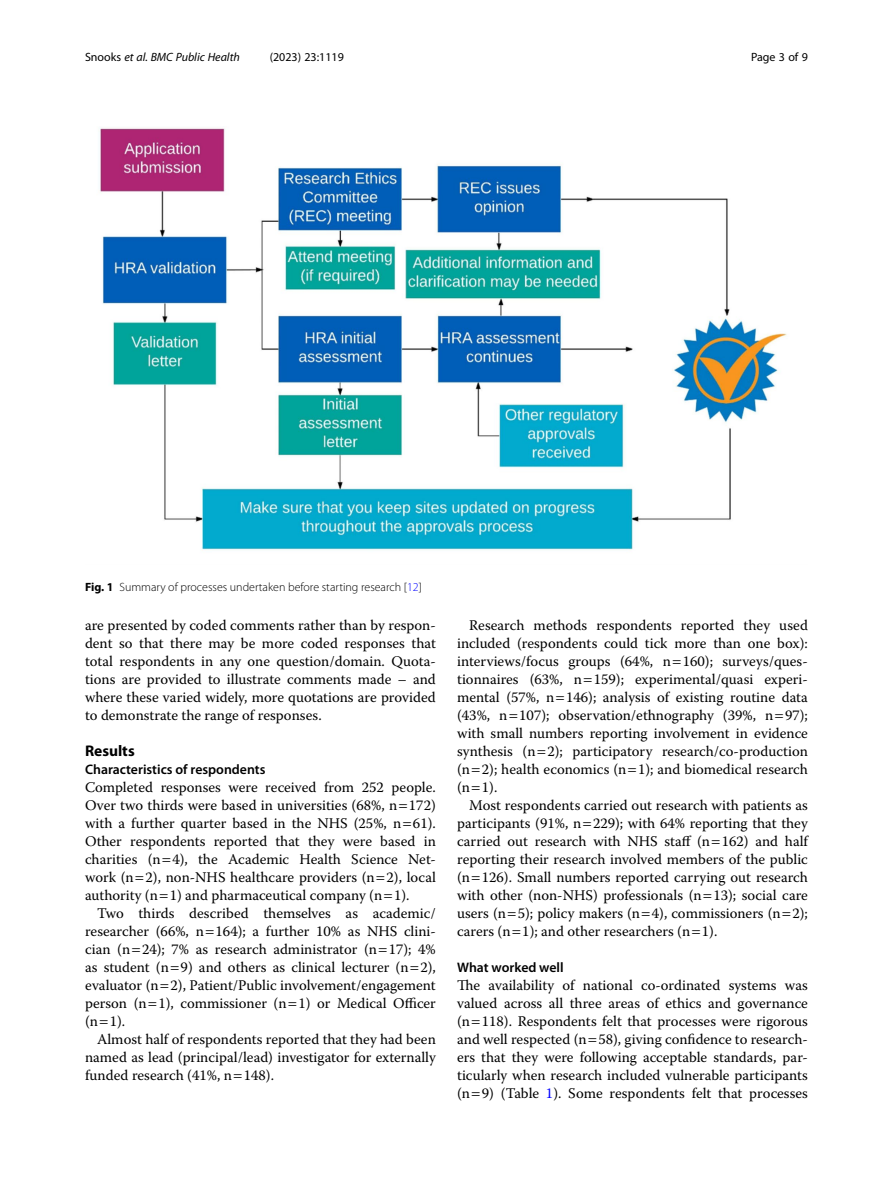
<style>
.page{position:relative;width:893px;height:1191px;background:#fff}
.page>*{position:absolute;margin:0;border:0;box-sizing:border-box;transform-origin:0 0}
.Head_1{font:700 15.45px "Myriad Pro";color:#000}
.Body_Text_Indent{font:14.7px/18px "Warnock Pro";color:#000;text-align:justify}
.Body_Text{font:14.7px/18px "Warnock Pro";color:#000;text-align:justify}
.Head_2_After_1{font:600 13.8px "Myriad Pro";color:#000}
.Head_2{font:600 13.8px "Myriad Pro";color:#000}
.Figure_Caption{font:300 12px "Myriad Pro";color:#000}
.t1{font:italic 12px "Myriad Pro";color:#000}
.t2{font:12px "Myriad Pro";color:#000}
.s1{font-style:normal}
.s2{font-weight:700}
.s3{color:#00f}
</style>
<div class="page">
<img style="left:100px;top:128px;width:687px;height:422px">
<p class="t1" style="left:85px;top:50px;width:156px"><span class="s1">Snooks</span> et al. BMC Public Health</p>
<p class="t2" style="left:270px;top:50px;width:76px">(2023) 23:1119</p>
<p class="t2" style="left:751px;top:50px;width:58px">Page 3 of 9</p>
<p class="Figure_Caption" style="left:85px;top:581px;width:338px"><span class="s2">Fig. 1</span> Summary of processes undertaken before starting research [<span class="s3">12</span>]</p>
<p class="Body_Text_Indent" style="left:85px;top:616px;width:352px">are presented by coded comments rather than by respon&shy;dent so that there may be more coded responses that total respondents in any one question/domain. Quota&shy;tions are provided to illustrate comments made – and where these varied widely, more quotations are provided to demonstrate the range of responses.</p>
<p class="Head_1" style="left:85px;top:741px;width:51px">Results</p>
<p class="Head_2_After_1" style="left:85px;top:761px;width:182px">Characteristics of respondents</p>
<p class="Body_Text" style="left:85px;top:778px;width:352px">Completed responses were received from 252 people.<br>Over two thirds were based in universities (68%, n 172) with a further quarter based in the NHS (25%, n 61).<br>Other respondents reported that they were based in charities (n 4), the Academic Health Science Net&shy;work (n 2), non-NHS healthcare providers (n 2), local authority (n 1) and pharmaceutical company (n 1).</p>
<p class="Body_Text_Indent" style="left:85px;top:904px;width:352px;text-indent:12px">Two thirds described themselves as academic/ researcher (66%, n 164); a further 10% as NHS clini&shy;cian (n 24); 7% as research administrator (n 17); 4% as student (n 9) and others as clinical lecturer (n 2), evaluator (n 2), Patient/Public involvement/engagement person (n 1), commissioner (n 1) or Medical Officer (n 1).</p>
<p class="Body_Text_Indent" style="left:85px;top:1030px;width:352px;text-indent:12px">Almost half of respondents reported that they had been named as lead (principal/lead) investigator for externally funded research (41%, n 148).</p>
<p class="Body_Text_Indent" style="left:457px;top:616px;width:352px;text-indent:12px">Research methods respondents reported they used included (respondents could tick more than one box): interviews/focus groups (64%, n 160); surveys/ques&shy;tionnaires (63%, n 159); experimental/quasi experi&shy;mental (57%, n 146); analysis of existing routine data (43%, n 107); observation/ethnography (39%, n 97); with small numbers reporting involvement in evidence synthesis (n 2); participatory research/co-production (n 2); health economics (n 1); and biomedical research (n 1).</p>
<p class="Body_Text_Indent" style="left:457px;top:796px;width:352px;text-indent:12px">Most respondents carried out research with patients as participants (91%, n 229); with 64% reporting that they carried out research with NHS staff (n 162) and half reporting their research involved members of the public (n 126). Small numbers reported carrying out research with other (non-NHS) professionals (n 13); social care users (n 5); policy makers (n 4), commissioners (n 2); carers (n 1); and other researchers (n 1).</p>
<p class="Head_2" style="left:457px;top:959px;width:108px">What worked well</p>
<p class="Body_Text" style="left:457px;top:976px;width:352px">The availability of national co-ordinated systems was valued across all three areas of ethics and governance (n 118). Respondents felt that processes were rigorous and well respected (n 58), giving confidence to research&shy;ers that they were following acceptable standards, par&shy;ticularly when research included vulnerable participants (n 9) (Table <span class="s3">1</span>). Some respondents felt that processes</p>
</div>
